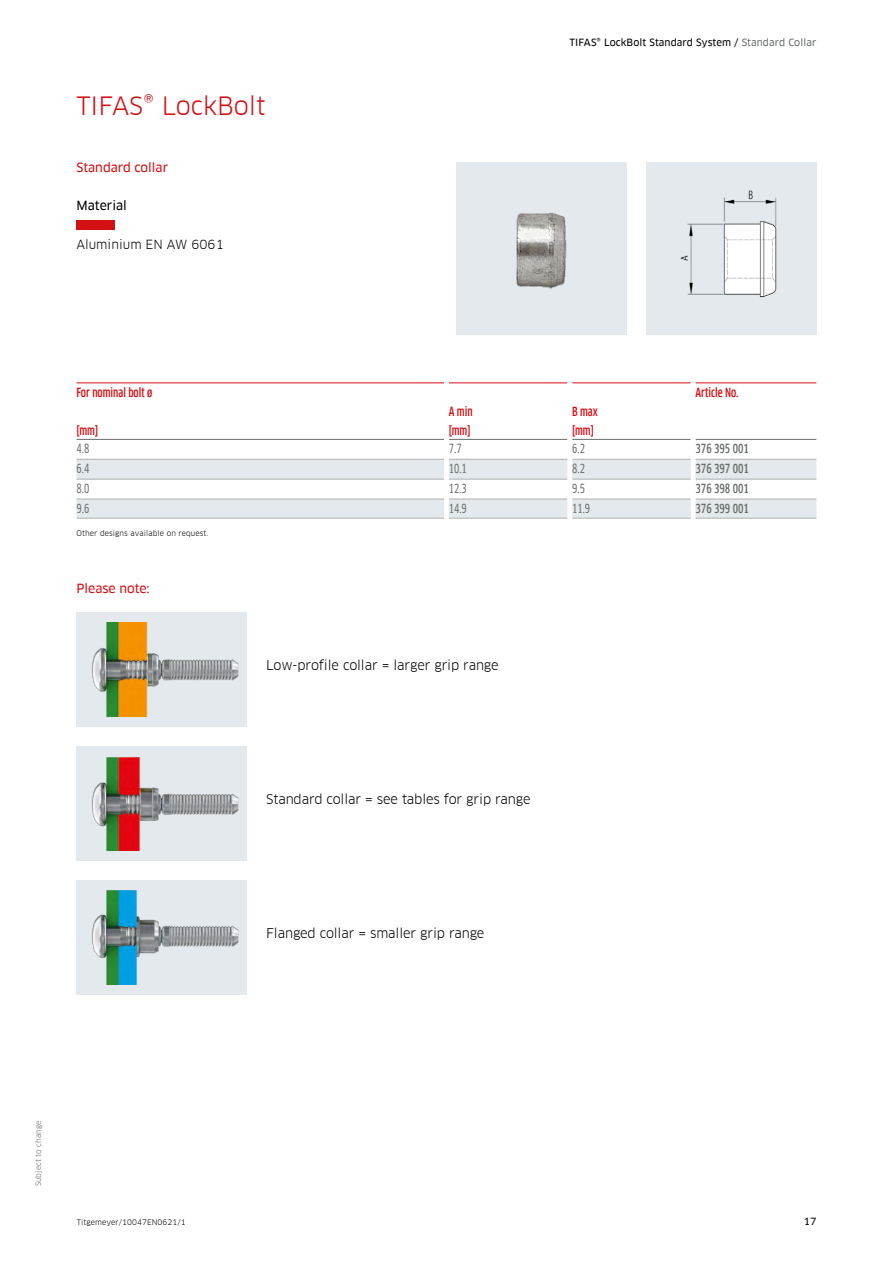
<style>
.page{position:relative;width:893px;height:1263px;background:#fff}
.page>*{position:absolute;margin:0;border:0;box-sizing:border-box;transform-origin:0 0}
.t1{font:24.75px "Clan Offc Pro";letter-spacing:-.005em;color:#d40f14}
.t2{font:13.2px "Clan Offc Pro";letter-spacing:-.01em;color:#000}
.t3{font:500 condensed 12.3px/19.2px "Clan Offc Pro";color:#d40f14}
.t4{font:12.3px "Clan Offc Pro Cond News";color:#6b6e6e}
.t5{font:500 condensed 12.3px "Clan Offc Pro";color:#6b6e6e}
.t6{font:12.3px "Clan Offc Pro News";color:#d40f14}
.t7{font:12.3px "Clan Offc Pro";color:#000}
.t8{font:12.3px "Clan Offc Pro News";color:#000}
.t9{font:9.75px "Clan Offc Pro News";letter-spacing:.01em;color:#000}
.t10{font:7.5px "Clan Offc Pro";letter-spacing:.01em;color:#000}
.t11{font:7.5px "Clan Offc Pro";letter-spacing:.01em;color:#6b6e6e}
.s1{color:#6b6e6e}
</style>
<div class="page">
<div style="left:77px;top:612px;width:170px;height:115px;background:#e3e9ec"></div>
<div style="left:77px;top:746px;width:170px;height:115px;background:#e3e9ec"></div>
<div style="left:77px;top:880px;width:170px;height:115px;background:#e3e9ec"></div>
<img style="left:92px;top:623px;width:147px;height:93px">
<img style="left:92px;top:757px;width:147px;height:93px">
<img style="left:92px;top:891px;width:147px;height:93px">
<img style="left:646px;top:164px;width:170px;height:170px">
<img style="left:456px;top:164px;width:170px;height:170px">
<div style="left:77px;top:220px;width:38px;height:10px;background:#d40f14"></div>
<svg style="left:77px;top:460px;width:739px;height:58px"></svg>
<hr style="left:77px;top:383px;width:367px;height:1px;background:#d40f14">
<hr style="left:449px;top:383px;width:118px;height:1px;background:#d40f14">
<hr style="left:572px;top:383px;width:119px;height:1px;background:#d40f14">
<hr style="left:695px;top:383px;width:121px;height:1px;background:#d40f14">
<hr style="left:77px;top:439px;width:367px;height:1px;background:#6b6e6e">
<hr style="left:449px;top:439px;width:118px;height:1px;background:#6b6e6e">
<hr style="left:572px;top:439px;width:119px;height:1px;background:#6b6e6e">
<hr style="left:695px;top:439px;width:121px;height:1px;background:#6b6e6e">
<hr style="left:77px;top:459px;width:367px;height:1px;background:#acafb2">
<hr style="left:449px;top:459px;width:118px;height:1px;background:#acafb2">
<hr style="left:572px;top:459px;width:119px;height:1px;background:#acafb2">
<hr style="left:695px;top:459px;width:121px;height:1px;background:#acafb2">
<hr style="left:77px;top:479px;width:367px;height:1px;background:#acafb2">
<hr style="left:449px;top:479px;width:118px;height:1px;background:#acafb2">
<hr style="left:572px;top:479px;width:119px;height:1px;background:#acafb2">
<hr style="left:695px;top:479px;width:121px;height:1px;background:#acafb2">
<hr style="left:77px;top:499px;width:367px;height:1px;background:#acafb2">
<hr style="left:449px;top:499px;width:118px;height:1px;background:#acafb2">
<hr style="left:572px;top:499px;width:119px;height:1px;background:#acafb2">
<hr style="left:695px;top:499px;width:121px;height:1px;background:#acafb2">
<hr style="left:77px;top:518px;width:367px;height:1px;background:#acafb2">
<hr style="left:449px;top:518px;width:118px;height:1px;background:#acafb2">
<hr style="left:572px;top:518px;width:119px;height:1px;background:#acafb2">
<hr style="left:695px;top:518px;width:121px;height:1px;background:#acafb2">
<div style="left:444px;top:459px;width:5px;height:20px;background:#fff"></div>
<div style="left:567px;top:459px;width:5px;height:20px;background:#fff"></div>
<hr style="left:691px;top:459px;width:4px;height:20px;background:#fff">
<div style="left:444px;top:479px;width:5px;height:20px;background:#fff"></div>
<div style="left:567px;top:479px;width:5px;height:20px;background:#fff"></div>
<hr style="left:691px;top:479px;width:4px;height:20px;background:#fff">
<div style="left:444px;top:499px;width:5px;height:19px;background:#fff"></div>
<div style="left:567px;top:499px;width:5px;height:19px;background:#fff"></div>
<hr style="left:691px;top:499px;width:4px;height:19px;background:#fff">
<h1 class="t1" style="left:77px;top:91px;width:191px">TIFAS® LockBolt</h1>
<p class="t6" style="left:77px;top:160px;width:93px">Standard collar</p>
<p class="t8" style="left:77px;top:199px;width:52px">Material</p>
<p class="t7" style="left:77px;top:237px;width:149px">Aluminium EN AW 6061</p>
<p class="t3" style="left:77px;top:383px;width:77px">For nominal bolt ø</p>
<p class="t3" style="left:77px;top:421px;width:23px">[mm]</p>
<p class="t9" style="left:569px;top:37px;width:248px">TIFAS® LockBolt Standard System / <span class="s1">Standard Collar</span></p>
<p class="t3" style="left:449px;top:402px;width:25px">A min [mm]</p>
<p class="t3" style="left:572px;top:402px;width:27px">B max [mm]</p>
<p class="t3" style="left:695px;top:383px;width:45px">Article No.</p>
<p class="t4" style="left:77px;top:442px;width:14px">4.8</p>
<p class="t4" style="left:449px;top:442px;width:14px">7.7</p>
<p class="t4" style="left:572px;top:442px;width:14px">6.2</p>
<p class="t5" style="left:695px;top:442px;width:55px">376 395 001</p>
<p class="t4" style="left:77px;top:462px;width:14px">6.4</p>
<p class="t4" style="left:449px;top:462px;width:20px">10.1</p>
<p class="t4" style="left:572px;top:462px;width:14px">8.2</p>
<p class="t5" style="left:695px;top:462px;width:55px">376 397 001</p>
<p class="t4" style="left:77px;top:482px;width:14px">8.0</p>
<p class="t4" style="left:449px;top:482px;width:20px">12.3</p>
<p class="t4" style="left:572px;top:482px;width:14px">9.5</p>
<p class="t5" style="left:695px;top:482px;width:55px">376 398 001</p>
<p class="t4" style="left:77px;top:502px;width:14px">9.6</p>
<p class="t4" style="left:449px;top:502px;width:20px">14.9</p>
<p class="t4" style="left:572px;top:502px;width:20px">11.9</p>
<p class="t5" style="left:695px;top:501px;width:55px">376 399 001</p>
<p class="t10" style="left:77px;top:529px;width:133px">Other designs available on request.</p>
<p class="t6" style="left:77px;top:581px;width:75px">Please note:</p>
<p class="t2" style="left:266px;top:657px;width:234px">Low-profile collar = larger grip range</p>
<p class="t2" style="left:266px;top:791px;width:266px">Standard collar = see tables for grip range</p>
<p class="t2" style="left:266px;top:925px;width:220px">Flanged collar = smaller grip range</p>
<p class="t11" style="left:34px;top:1186px;width:67px;rotate:-90deg">Subject to change</p>
<p class="t10" style="left:77px;top:1217px;width:110px">Titgemeyer/10047EN0621/1</p>
<p class="t9" style="left:804px;top:1215px;width:14px">17</p>
</div>
